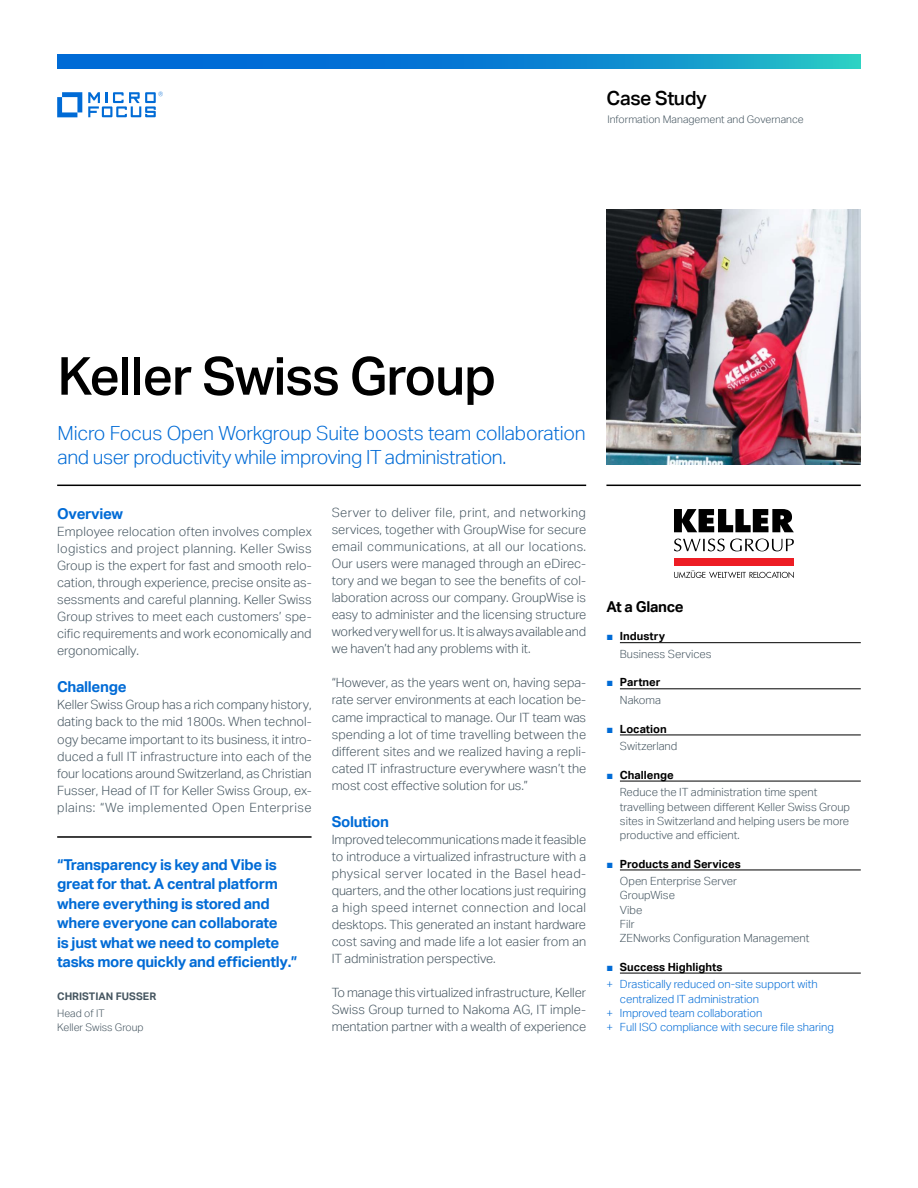
<style>
.page{position:relative;width:918px;height:1188px;background:#fff}
.page>*{position:absolute;margin:0;border:0;box-sizing:border-box;transform-origin:0 0}
.headline_35_38{font:500 52.5px "Aktiv Grotesk";letter-spacing:-.02em;color:#000}
.intro1_13_16-light_b{font:300 19.5px/24px "Aktiv Grotesk";letter-spacing:-.02em;color:#006bd6}
.collateral_name_13_1{font:500 19.5px "Aktiv Grotesk";letter-spacing:-.02em;color:#000}
.pull_quote_10_13-blu{font:700 15px/19.5px "Aktiv Grotesk";letter-spacing:-.02em;color:#006bd6}
.subhead_10_13-blue{font:700 15px "Aktiv Grotesk";letter-spacing:-.02em;color:#006bd6}
.subhead_10_13{font:700 15px "Aktiv Grotesk";letter-spacing:-.02em;color:#000}
.body_8_5_11-grey{font:300 12.75px/17.1px "Aktiv Grotesk";letter-spacing:-.005em;color:#455560;text-align:justify}
.caption_7_5_9_5_inde{font:300 11.25px/14.2px "Aktiv Grotesk";color:#455560}
.t1{font:300 11.25px/14.2px "Aktiv Grotesk";color:#006bd6}
.t2{font:700 11.25px "Aktiv Grotesk";color:#000}
.caption_7_9_5-grey{font:300 10.5px "Aktiv Grotesk";color:#455560}
.quote_company_7_9_5{font:300 10.5px "Aktiv Grotesk";color:#455560}
.quote_name_caps_7_11{font:700 10.5px "Aktiv Grotesk";color:#455560}
.quote_title_7_11-gre{font:300 10.5px "Aktiv Grotesk";color:#455560}
.s1{font-family:"Arial";font-weight:400;color:#006bd6}
</style>
<div class="page">
<hr style="left:57px;top:485px;width:529px;height:1px;background:#000">
<hr style="left:606px;top:485px;width:255px;height:1px;background:#000">
<hr style="left:620px;top:642px;width:241px;height:1px;background:#000">
<hr style="left:620px;top:689px;width:241px;height:1px;background:#000">
<hr style="left:620px;top:735px;width:241px;height:1px;background:#000">
<hr style="left:620px;top:781px;width:241px;height:1px;background:#000">
<hr style="left:620px;top:870px;width:241px;height:1px;background:#000">
<hr style="left:620px;top:973px;width:241px;height:1px;background:#000">
<hr style="left:57px;top:836px;width:255px;height:2px;background:#000">
<svg style="left:57px;top:92px;width:25px;height:25px"></svg>
<svg style="left:88px;top:92px;width:75px;height:25px"></svg>
<svg style="left:57px;top:54px;width:804px;height:15px;background:#0b84d1"></svg>
<img style="left:606px;top:210px;width:255px;height:254px">
<svg style="left:674px;top:509px;width:120px;height:69px"></svg>
<p class="collateral_name_13_1" style="left:607px;top:86px;width:102px">Case Study</p>
<p class="caption_7_9_5-grey" style="left:607px;top:113px;width:198px">Information Management and Governance</p>
<p class="headline_35_38" style="left:57px;top:344px;width:440px">Keller Swiss Group</p>
<p class="intro1_13_16-light_b" style="left:58px;top:421px;width:530px">Micro Focus Open Workgroup Suite boosts team collaboration and user productivity while improving IT administration.</p>
<p class="subhead_10_13-blue" style="left:57px;top:504px;width:67px">Overview</p>
<p class="body_8_5_11-grey" style="left:57px;top:523px;width:256px">Employee relocation often involves complex logistics and project planning. Keller Swiss Group is the expert for fast and smooth relo&shy;cation, through experience, precise onsite as&shy;sessments and careful planning. Keller Swiss Group strives to meet each customers’ spe&shy;cific requirements and work economically and ergonomically.</p>
<p class="subhead_10_13-blue" style="left:57px;top:678px;width:71px">Challenge</p>
<p class="body_8_5_11-grey" style="left:57px;top:696px;width:256px">Keller Swiss Group has a rich company history, dating back to the mid 1800s. When technol&shy;ogy became important to its business, it intro&shy;duced a full IT infrastructure into each of the four locations around Switzerland, as Christian Fusser, Head of IT for Keller Swiss Group, ex&shy;plains: “We implemented Open Enterprise</p>
<p class="pull_quote_10_13-blu" style="left:57px;top:854px;width:242px">“Transparency is key and Vibe is great for that. A central platform where everything is stored and where everyone can collaborate<br>is just what we need to complete tasks more quickly and efficiently.”</p>
<p class="quote_name_caps_7_11" style="left:57px;top:990px;width:101px">CHRISTIAN FUSSER</p>
<p class="quote_title_7_11-gre" style="left:57px;top:1007px;width:49px">Head of IT</p>
<p class="quote_company_7_9_5" style="left:57px;top:1021px;width:88px">Keller Swiss Group</p>
<p class="body_8_5_11-grey" style="left:332px;top:504px;width:256px">Server to deliver file, print, and networking services, together with GroupWise for secure email communications, at all our locations.<br>Our users were managed through an eDirec&shy;tory and we began to see the benefits of col&shy;laboration across our company. GroupWise is easy to administer and the licensing structure worked very well for us. It is always available and we haven’t had any problems with it.</p>
<p class="body_8_5_11-grey" style="left:332px;top:674px;width:256px">“However, as the years went on, having sepa&shy;rate server environments at each location be&shy;came impractical to manage. Our IT team was spending a lot of time travelling between the different sites and we realized having a repli&shy;cated IT infrastructure everywhere wasn’t the most cost effective solution for us.”</p>
<p class="subhead_10_13-blue" style="left:332px;top:812px;width:59px">Solution</p>
<p class="body_8_5_11-grey" style="left:332px;top:831px;width:256px">Improved telecommunications made it feasible to introduce a virtualized infrastructure with a physical server located in the Basel head&shy;quarters, and the other locations just requiring a high speed internet connection and local desktops. This generated an instant hardware cost saving and made life a lot easier from an IT administration perspective.</p>
<p class="body_8_5_11-grey" style="left:332px;top:984px;width:256px">To manage this virtualized infrastructure, Keller Swiss Group turned to Nakoma AG, IT imple&shy;mentation partner with a wealth of experience</p>
<p class="subhead_10_13" style="left:606px;top:597px;width:79px">At a Glance</p>
<p class="t2" style="left:606px;top:629px;width:60px"><span class="s1">■</span> Industry</p>
<p class="caption_7_5_9_5_inde" style="left:620px;top:647px;width:93px">Business Services</p>
<p class="t2" style="left:606px;top:675px;width:56px"><span class="s1">■</span> Partner</p>
<p class="caption_7_5_9_5_inde" style="left:620px;top:693px;width:43px">Nakoma</p>
<p class="t2" style="left:606px;top:722px;width:62px"><span class="s1">■</span> Location</p>
<p class="caption_7_5_9_5_inde" style="left:620px;top:739px;width:59px">Switzerland</p>
<p class="t2" style="left:606px;top:768px;width:69px"><span class="s1">■</span> Challenge</p>
<p class="caption_7_5_9_5_inde" style="left:620px;top:785px;width:232px">Reduce the IT administration time spent travelling between different Keller Swiss Group sites in Switzerland and helping users be more productive and efficient.</p>
<p class="t2" style="left:606px;top:857px;width:136px"><span class="s1">■</span> Products and Services</p>
<p class="caption_7_5_9_5_inde" style="left:620px;top:874px;width:119px">Open Enterprise Server</p>
<p class="caption_7_5_9_5_inde" style="left:620px;top:888px;width:57px">GroupWise</p>
<p class="caption_7_5_9_5_inde" style="left:620px;top:903px;width:24px">Vibe</p>
<p class="caption_7_5_9_5_inde" style="left:620px;top:917px;width:16px">Filr</p>
<p class="caption_7_5_9_5_inde" style="left:620px;top:931px;width:191px">ZENworks Configuration Management</p>
<p class="t2" style="left:606px;top:960px;width:118px"><span class="s1">■</span> Success Highlights</p>
<p class="t1" style="left:620px;top:977px;width:199px;text-indent:-14px">+ Drastically reduced on-site support with centralized IT administration</p>
<p class="t1" style="left:606px;top:1006px;width:157px">+ Improved team collaboration</p>
<p class="t1" style="left:606px;top:1020px;width:229px">+ Full ISO compliance with secure file sharing</p>
</div>
